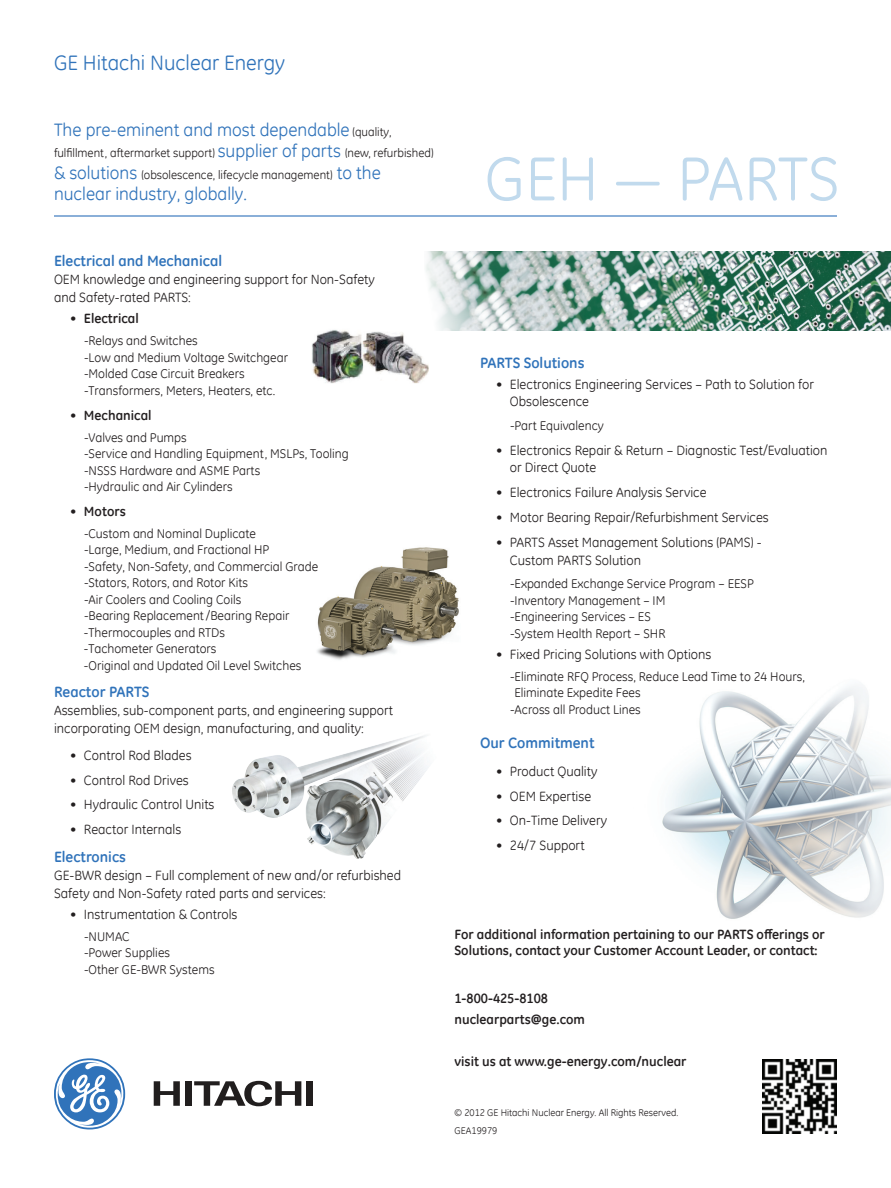
<style>
.page{position:relative;width:891px;height:1188px;background:#fff}
.page>*{position:absolute;margin:0;border:0;box-sizing:border-box;transform-origin:0 0}
.t1{font:63px "GE Inspira";color:#c1daed}
.t2{font:21px "GE Inspira";color:#3073ba}
.t3{font:18px "GE Inspira";color:#3073ba}
.t4{font:700 15px "GE Inspira";color:#3073ba}
.t5{font:13.5px/18px "GE Inspira";color:#231f20}
.t6{font:700 13.5px/16.2px "GE Inspira";color:#231f20}
.t7{font:12.75px/16.5px "GE Inspira";color:#231f20}
.t8{font:12px/21.6px "GE Inspira";color:#231f20}
.t9{font:9.75px/18.5px "GE Inspira";color:#231f20}
.s1{font-size:12px;color:#231f20}
.s2{font-size:18px;color:#3073ba}
</style>
<div class="page">
<img style="left:662px;top:686px;width:229px;height:233px">
<img style="left:525px;top:251px;width:366px;height:80px">
<svg style="left:426px;top:251px;width:99px;height:80px"></svg>
<img style="left:317px;top:547px;width:142px;height:113px">
<img style="left:312px;top:311px;width:117px;height:73px">
<hr style="left:54px;top:215px;width:783px;height:2px;background:#3073ba">
<svg style="left:54px;top:1058px;width:71px;height:71px"></svg>
<svg style="left:154px;top:1081px;width:26px;height:25px"></svg>
<div style="left:185px;top:1081px;width:7px;height:25px;background:#211e1e"></div>
<div style="left:307px;top:1081px;width:6px;height:25px;background:#211e1e"></div>
<svg style="left:194px;top:1081px;width:107px;height:25px"></svg>
<img style="left:762px;top:1059px;width:75px;height:75px">
<img style="left:232px;top:735px;width:196px;height:124px">
<h2 class="t2" style="left:54px;top:49px;width:233px">GE Hitachi Nuclear Energy</h2>
<h3 class="t3" style="left:54px;top:118px;width:339px">The pre-eminent and most dependable <span class="s1">(quality,</span></h3>
<p class="t8" style="left:54px;top:142px;width:381px">fulfillment, aftermarket support) <span class="s2">supplier of parts</span> (new, refurbished) <span class="s2">&amp; solutions</span> (obsolescence, lifecycle management) <span class="s2">to the</span></p>
<h3 class="t3" style="left:54px;top:183px;width:195px">nuclear industry, globally.</h3>
<p class="t4" style="left:54px;top:252px;width:170px">Electrical and Mechanical</p>
<p class="t5" style="left:54px;top:270px;width:322px">OEM knowledge and engineering support for Non-Safety and Safety-rated PARTS:</p>
<p class="t6" style="left:70px;top:310px;width:70px">• Electrical</p>
<p class="t7" style="left:84px;top:332px;width:206px">-Relays and Switches<br>-Low and Medium Voltage Switchgear -Molded Case Circuit Breakers -Transformers, Meters, Heaters, etc.</p>
<p class="t6" style="left:70px;top:407px;width:83px">• Mechanical</p>
<p class="t7" style="left:84px;top:429px;width:266px">-Valves and Pumps<br>-Service and Handling Equipment, MSLPs, Tooling -NSSS Hardware and ASME Parts<br>-Hydraulic and Air Cylinders</p>
<p class="t6" style="left:70px;top:503px;width:57px">• Motors</p>
<p class="t7" style="left:84px;top:525px;width:236px">-Custom and Nominal Duplicate<br>-Large, Medium, and Fractional HP<br>-Safety, Non-Safety, and Commercial Grade -Stators, Rotors, and Rotor Kits<br>-Air Coolers and Cooling Coils<br>-Bearing Replacement/Bearing Repair -Thermocouples and RTDs<br>-Tachometer Generators<br>-Original and Updated Oil Level Switches</p>
<p class="t4" style="left:54px;top:683px;width:97px">Reactor PARTS</p>
<p class="t5" style="left:54px;top:701px;width:341px">Assemblies, sub-component parts, and engineering support incorporating OEM design, manufacturing, and quality:</p>
<p class="t5" style="left:70px;top:746px;width:123px">• Control Rod Blades</p>
<p class="t5" style="left:70px;top:771px;width:120px">• Control Rod Drives</p>
<p class="t5" style="left:70px;top:795px;width:146px">• Hydraulic Control Units</p>
<p class="t5" style="left:70px;top:820px;width:113px">• Reactor Internals</p>
<p class="t4" style="left:54px;top:847px;width:74px">Electronics</p>
<p class="t5" style="left:54px;top:866px;width:349px">GE-BWR design – Full complement of new and/or refurbished<br>Safety and Non-Safety rated parts and services:</p>
<p class="t5" style="left:70px;top:905px;width:169px">• Instrumentation &amp; Controls</p>
<p class="t7" style="left:84px;top:928px;width:132px">-NUMAC<br>-Power Supplies<br>-Other GE-BWR Systems</p>
<h1 class="t1" style="left:485px;top:138px;width:357px">GEH ― PARTS</h1>
<p class="t4" style="left:480px;top:353px;width:106px">PARTS Solutions</p>
<p class="t5" style="left:510px;top:375px;width:306px;text-indent:-14px">• Electronics Engineering Services – Path to Solution for<br>Obsolescence</p>
<p class="t7" style="left:510px;top:417px;width:95px">-Part Equivalency</p>
<p class="t5" style="left:510px;top:441px;width:319px;text-indent:-14px">• Electronics Repair &amp; Return – Diagnostic Test/Evaluation or Direct Quote</p>
<p class="t5" style="left:496px;top:483px;width:212px">• Electronics Failure Analysis Service</p>
<p class="t5" style="left:496px;top:508px;width:274px">• Motor Bearing Repair/Refurbishment Services</p>
<p class="t5" style="left:510px;top:533px;width:253px;text-indent:-14px">• PARTS Asset Management Solutions (PAMS) -<br>Custom PARTS Solution</p>
<p class="t7" style="left:510px;top:575px;width:245px">-Expanded Exchange Service Program – EESP -Inventory Management – IM<br>-Engineering Services – ES<br>-System Health Report – SHR</p>
<p class="t5" style="left:496px;top:645px;width:217px">• Fixed Pricing Solutions with Options</p>
<p class="t7" style="left:510px;top:668px;width:296px">-Eliminate RFQ Process, Reduce Lead Time to 24 Hours,</p>
<p class="t7" style="left:514px;top:684px;width:128px">Eliminate Expedite Fees</p>
<p class="t7" style="left:510px;top:701px;width:132px">-Across all Product Lines</p>
<p class="t4" style="left:480px;top:733px;width:116px">Our Commitment</p>
<p class="t5" style="left:496px;top:762px;width:103px">• Product Quality</p>
<p class="t5" style="left:496px;top:787px;width:97px">• OEM Expertise</p>
<p class="t5" style="left:496px;top:811px;width:112px">• On-Time Delivery</p>
<p class="t5" style="left:496px;top:836px;width:90px">• 24/7 Support</p>
<p class="t6" style="left:454px;top:926px;width:372px">For additional information pertaining to our PARTS offerings or<br>Solutions, contact your Customer Account Leader, or contact:</p>
<p class="t6" style="left:454px;top:988px;width:132px;line-height:21px">1-800-425-8108 nuclearparts@ge.com</p>
<p class="t6" style="left:454px;top:1053px;width:233px">visit us at www.ge-energy.com/nuclear</p>
<p class="t9" style="left:454px;top:1103px;width:225px">© 2012 GE Hitachi Nuclear Energy. All Rights Reserved.<br>GEA19979</p>
</div>
